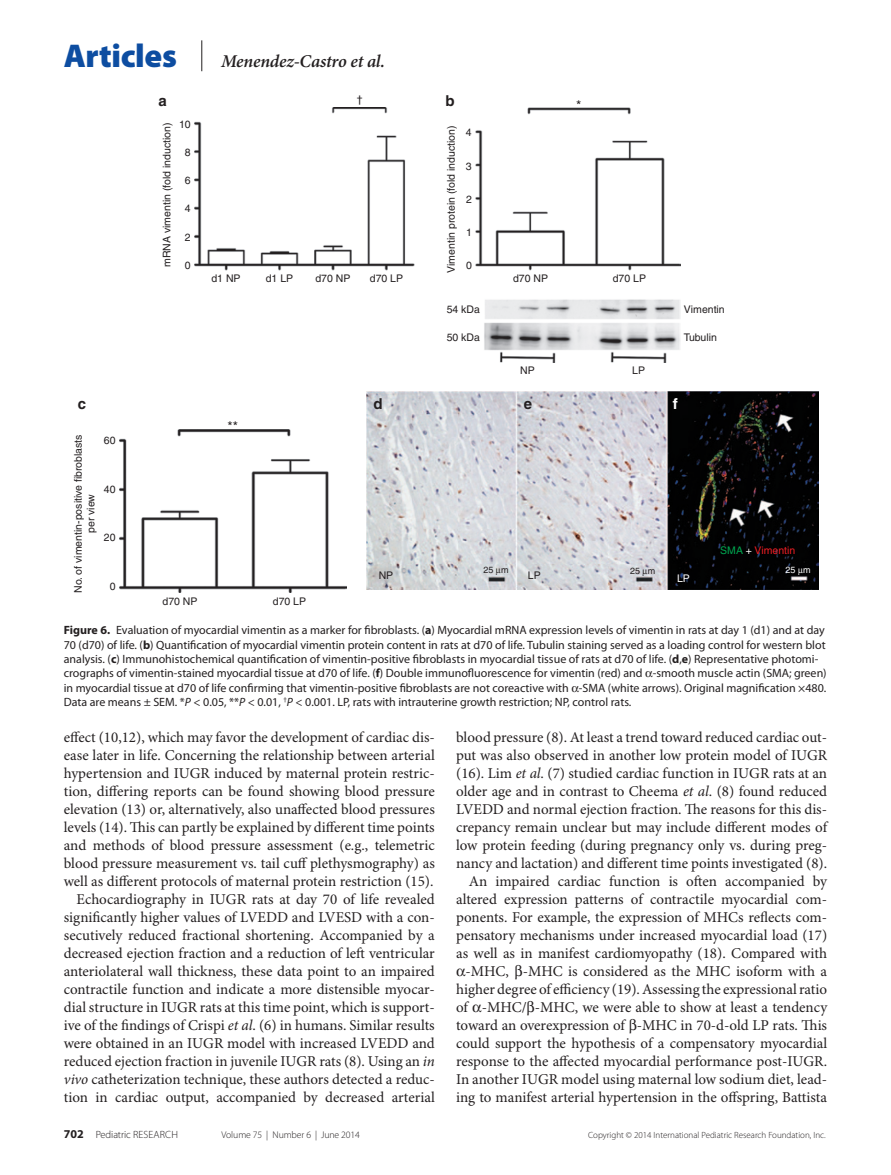
<style>
.page{position:relative;width:891px;height:1175px;background:#fff}
.page>*{position:absolute;margin:0;border:0;box-sizing:border-box;transform-origin:0 0}
.t1{font:900 33px "Myriad Pro";letter-spacing:-.01em;color:#0d4da1}
.t2{font:italic 600 18px "Minion Pro";letter-spacing:-.01em;color:#231f20}
.t3{font:15px/18px "Minion Pro";color:#231f20;text-align:right}
.t4{font:700 15px "Helvetica";color:#231f20}
.t5{font:700 15px "Helvetica";color:#fff}
.t6{font:13.5px "Helvetica";color:#231f20}
.t7{font:12px/14.4px "Myriad Pro";color:#231f20}
.t8{font:10.5px/12.6px "Helvetica";color:#231f20;text-align:center}
.t9{font:300 10.5px "Myriad Pro";letter-spacing:-.01em;color:#231f20}
.t10{font:10.5px "Helvetica";color:#ee1d23}
.t11{font:10.5px "Helvetica";color:#fff}
.t12{font:300 9.75px "Myriad Pro";letter-spacing:-.01em;color:#231f20}
.t13{font:300 9px "Myriad Pro";color:#231f20}
.t14{font:9px "Helvetica";color:#231f20}
.t15{font:9px "Helvetica";color:#fff}
.s1{color:#00a54f}
.s2{color:#fff}
.s3{font-weight:700}
.s4{font-style:italic}
.s5{font-weight:700;font-size:12px}
</style>
<div class="page">
<hr style="left:201px;top:40px;width:1px;height:31px;background:#231f20">
<img style="left:366px;top:391px;width:452px;height:198px">
<img style="left:194px;top:108px;width:486px;height:254px">
<img style="left:119px;top:429px;width:227px;height:163px">
<svg style="left:643px;top:569px;width:5px;height:6px"></svg>
<svg style="left:798px;top:568px;width:5px;height:7px"></svg>
<svg style="left:496px;top:568px;width:5px;height:7px"></svg>
<h1 class="t1" style="left:64px;top:38px;width:115px">Articles</h1>
<p class="t2" style="left:221px;top:49px;width:165px">Menendez-Castro et al.</p>
<p class="t4" style="left:158px;top:92px;width:10px">a</p>
<p class="t8" style="left:179px;top:118px;width:13px">10</p>
<p class="t8" style="left:161px;top:267px;width:146px;rotate:-90deg">mRNA vimentin (fold induction)</p>
<p class="t8" style="left:185px;top:146px;width:7px">8</p>
<p class="t8" style="left:185px;top:174px;width:7px">6</p>
<p class="t8" style="left:185px;top:202px;width:7px">4</p>
<p class="t8" style="left:185px;top:230px;width:7px">2</p>
<p class="t8" style="left:185px;top:259px;width:7px">0</p>
<p class="t8" style="left:357px;top:93px;width:7px">†</p>
<p class="t8" style="left:266px;top:272px;width:29px">d1 LP</p>
<p class="t8" style="left:370px;top:272px;width:35px">d70 LP</p>
<p class="t8" style="left:211px;top:272px;width:31px">d1 NP</p>
<p class="t8" style="left:315px;top:272px;width:37px">d70 NP</p>
<p class="t4" style="left:445px;top:92px;width:11px">b</p>
<p class="t8" style="left:445px;top:273px;width:149px;rotate:-90deg">Vimentin protein (fold induction)</p>
<p class="t8" style="left:466px;top:126px;width:7px">4</p>
<p class="t8" style="left:466px;top:159px;width:7px">3</p>
<p class="t8" style="left:466px;top:192px;width:7px">2</p>
<p class="t8" style="left:466px;top:226px;width:7px">1</p>
<p class="t8" style="left:466px;top:259px;width:7px">0</p>
<p class="t8" style="left:447px;top:302px;width:35px">54 kDa</p>
<p class="t8" style="left:447px;top:331px;width:35px">50 kDa</p>
<p class="t6" style="left:576px;top:97px;width:7px">*</p>
<p class="t8" style="left:513px;top:272px;width:37px">d70 NP</p>
<p class="t8" style="left:613px;top:272px;width:35px">d70 LP</p>
<p class="t8" style="left:520px;top:364px;width:16px">NP</p>
<p class="t8" style="left:632px;top:364px;width:14px">LP</p>
<p class="t8" style="left:684px;top:302px;width:42px">Vimentin</p>
<p class="t8" style="left:684px;top:331px;width:34px">Tubulin</p>
<p class="t4" style="left:78px;top:394px;width:10px">c</p>
<p class="t8" style="left:72px;top:593px;width:160px;rotate:-90deg">No. of vimentin-positive fibroblasts per view</p>
<p class="t8" style="left:104px;top:434px;width:13px">60</p>
<p class="t8" style="left:104px;top:482px;width:13px">40</p>
<p class="t8" style="left:104px;top:531px;width:13px">20</p>
<p class="t8" style="left:110px;top:580px;width:7px">0</p>
<p class="t6" style="left:228px;top:418px;width:12px">**</p>
<p class="t8" style="left:163px;top:595px;width:37px">d70 NP</p>
<p class="t8" style="left:273px;top:595px;width:35px">d70 LP</p>
<p class="t4" style="left:374px;top:394px;width:11px">d</p>
<p class="t4" style="left:524px;top:394px;width:10px">e</p>
<p class="t5" style="left:673px;top:394px;width:6px">f</p>
<p class="t10" style="left:720px;top:544px;width:77px"><span class="s1">SMA</span> <span class="s2">+</span> Vimentin</p>
<p class="t14" style="left:630px;top:565px;width:27px">25 m</p>
<p class="t15" style="left:786px;top:564px;width:27px">25 m</p>
<p class="t14" style="left:483px;top:565px;width:27px">25 m</p>
<p class="t8" style="left:379px;top:568px;width:16px">NP</p>
<p class="t8" style="left:528px;top:568px;width:14px">LP</p>
<p class="t11" style="left:677px;top:572px;width:14px">LP</p>
<p class="t7" style="left:64px;top:622px;width:764px"><span class="s3">Figure 6.</span> Evaluation of myocardial vimentin as a marker for fibroblasts. (<span class="s3">a</span>) Myocardial mRNA expression levels of vimentin in rats at day 1 (d1) and at day 70 (d70) of life. (<span class="s3">b</span>) Quantification of myocardial vimentin protein content in rats at d70 of life. Tubulin staining served as a loading control for western blot analysis. (<span class="s3">c</span>) Immunohistochemical quantification of vimentin-positive fibroblasts in myocardial tissue of rats at d70 of life. (<span class="s3">d</span>,<span class="s3">e</span>) Representative photomi&shy;crographs of vimentin-stained myocardial tissue at d70 of life. (<span class="s3">f</span>) Double immunofluorescence for vimentin (red) and -smooth muscle actin (SMA; green) in myocardial tissue at d70 of life confirming that vimentin-positive fibroblasts are not coreactive with -SMA (white arrows). Original magnification ×480.<br>Data are means ± SEM. *<span class="s4">P</span> &lt; 0.05, **<span class="s4">P</span> &lt; 0.01, <sup>†</sup><span class="s4">P</span> &lt; 0.001. LP, rats with intrauterine growth restriction; NP, control rats.</p>
<p class="t3" style="left:64px;top:728px;width:373px">effect (10,12), which may favor the development of cardiac dis&shy;ease later in life. Concerning the relationship between arterial hypertension and IUGR induced by maternal protein restric&shy;tion, differing reports can be found showing blood pressure elevation (13) or, alternatively, also unaffected blood pressures levels (14). This can partly be explained by different time points and methods of blood pressure assessment (e.g., telemetric blood pressure measurement vs. tail cuff plethysmography) as well as different protocols of maternal protein restriction (15).<br>Echocardiography in IUGR rats at day 70 of life revealed significantly higher values of LVEDD and LVESD with a con&shy;secutively reduced fractional shortening. Accompanied by a decreased ejection fraction and a reduction of left ventricular anteriolateral wall thickness, these data point to an impaired contractile function and indicate a more distensible myocar&shy;dial structure in IUGR rats at this time point, which is support&shy;ive of the findings of Crispi <span class="s4">et al</span>. (6) in humans. Similar results were obtained in an IUGR model with increased LVEDD and reduced ejection fraction in juvenile IUGR rats (8). Using an <span class="s4">in vivo</span> catheterization technique, these authors detected a reduc&shy;tion in cardiac output, accompanied by decreased arterial</p>
<p class="t3" style="left:456px;top:728px;width:373px">blood pressure (8). At least a trend toward reduced cardiac out&shy;put was also observed in another low protein model of IUGR (16). Lim <span class="s4">et al</span>. (7) studied cardiac function in IUGR rats at an older age and in contrast to Cheema <span class="s4">et al</span>. (8) found reduced LVEDD and normal ejection fraction. The reasons for this dis&shy;crepancy remain unclear but may include different modes of low protein feeding (during pregnancy only vs. during preg&shy;nancy and lactation) and different time points investigated (8).<br>An impaired cardiac function is often accompanied by altered expression patterns of contractile myocardial com&shy;ponents. For example, the expression of MHCs reflects com&shy;pensatory mechanisms under increased myocardial load (17) as well as in manifest cardiomyopathy (18). Compared with -MHC, -MHC is considered as the MHC isoform with a higher degree of efficiency (19). Assessing the expressional ratio of -MHC/ -MHC, we were able to show at least a tendency toward an overexpression of -MHC in 70-d-old LP rats. This could support the hypothesis of a compensatory myocardial response to the affected myocardial performance post-IUGR.<br>In another IUGR model using maternal low sodium diet, lead&shy;ing to manifest arterial hypertension in the offspring, Battista</p>
<p class="t9" style="left:64px;top:1129px;width:97px"><span class="s5">702</span> Pediatric Research</p>
<p class="t12" style="left:222px;top:1129px;width:140px">Volume 75 | Number 6 | June 2014</p>
<p class="t13" style="left:588px;top:1130px;width:239px">Copyright © 2014 International Pediatric Research Foundation, Inc.</p>
</div>
